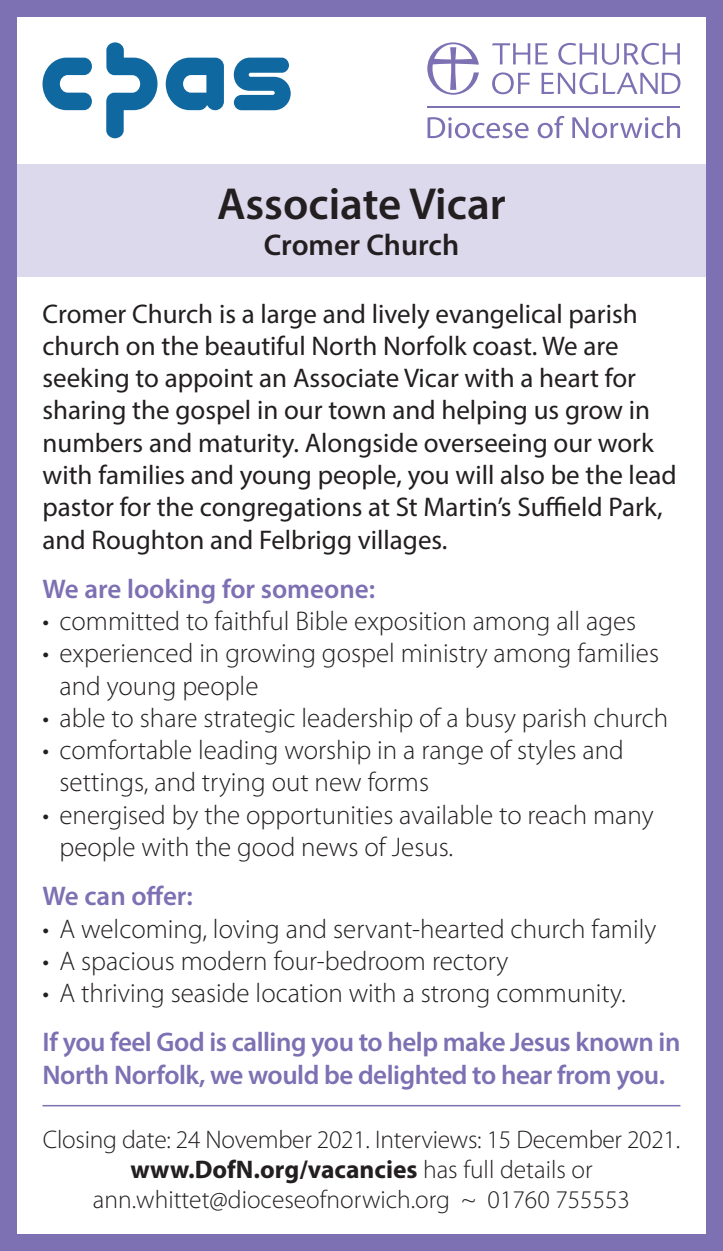
<style>
.page{position:relative;width:723px;height:1251px;background:#fff}
.page>*{position:absolute;margin:0;border:0;box-sizing:border-box;transform-origin:0 0}
.t1{font:600 45px "Myriad Pro";color:#231f20}
.t2{font:600 30px "Myriad Pro";color:#231f20}
.t3{font:300 27px/32.4px "Myriad Pro";color:#231f20}
.t4{font:27px/32.4px "Myriad Pro";color:#231f20}
.t5{font:600 27px/32.4px "Myriad Pro";letter-spacing:-.015em;color:#7d70b3}
.t6{font:300 25.5px "Myriad Pro";letter-spacing:-.01em;color:#231f20}
.t7{font:700 25.5px "Myriad Pro";color:#231f20}
.s1{font-weight:300}
</style>
<div class="page">
<div style="left:0;top:0;width:723px;height:1250px;background:#7d70b3"></div>
<div style="left:17px;top:17px;width:689px;height:1216px;background:#fff"></div>
<hr style="left:43px;top:1104px;width:637px;height:2px;background:#7d70b3">
<div style="left:17px;top:164px;width:689px;height:113px;background:#ddd9ec"></div>
<svg style="left:427px;top:42px;width:52px;height:53px"></svg>
<svg style="left:492px;top:43px;width:56px;height:21px"></svg>
<svg style="left:558px;top:43px;width:122px;height:22px"></svg>
<svg style="left:492px;top:72px;width:38px;height:22px"></svg>
<svg style="left:541px;top:72px;width:139px;height:22px"></svg>
<svg style="left:427px;top:117px;width:101px;height:21px"></svg>
<svg style="left:538px;top:116px;width:26px;height:22px"></svg>
<svg style="left:572px;top:116px;width:108px;height:22px"></svg>
<hr style="left:427px;top:106px;width:253px;height:2px;background:#7d70b3">
<svg style="left:43px;top:42px;width:248px;height:96px"></svg>
<p class="t1" style="left:217px;top:175px;width:290px">Associate Vicar</p>
<p class="t2" style="left:264px;top:226px;width:197px">Cromer Church</p>
<p class="t4" style="left:43px;top:297px;width:636px">Cromer Church is a large and lively evangelical parish church on the beautiful North Norfolk coast. We are seeking to appoint an Associate Vicar with a heart for sharing the gospel in our town and helping us grow in numbers and maturity. Alongside overseeing our work with families and young people, you will also be the lead pastor for the congregations at St Martin’s Suffield Park, and Roughton and Felbrigg villages.</p>
<p class="t5" style="left:43px;top:571px;width:334px">We are looking for someone:</p>
<p class="t3" style="left:43px;top:604px;width:595px">• committed to faithful Bible exposition among all ages</p>
<p class="t3" style="left:60px;top:636px;width:601px;text-indent:-17px">• experienced in growing gospel ministry among families and young people</p>
<p class="t3" style="left:43px;top:701px;width:627px">• able to share strategic leadership of a busy parish church</p>
<p class="t3" style="left:60px;top:733px;width:566px;text-indent:-17px">• comfortable leading worship in a range of styles and settings, and trying out new forms</p>
<p class="t3" style="left:60px;top:798px;width:595px;text-indent:-17px">• energised by the opportunities available to reach many people with the good news of Jesus.</p>
<p class="t5" style="left:43px;top:879px;width:152px">We can offer:</p>
<p class="t3" style="left:43px;top:911px;width:615px">• A welcoming, loving and servant-hearted church family</p>
<p class="t3" style="left:43px;top:944px;width:467px">• A spacious modern four-bedroom rectory</p>
<p class="t3" style="left:43px;top:976px;width:585px">• A thriving seaside location with a strong community.</p>
<p class="t5" style="left:43px;top:1025px;width:639px">If you feel God is calling you to help make Jesus known in<br>North Norfolk, we would be delighted to hear from you.</p>
<p class="t6" style="left:43px;top:1124px;width:639px">Closing date: 24 November 2021. Interviews: 15 December 2021.</p>
<p class="t7" style="left:130px;top:1152px;width:464px">www.DofN.org/vacancies <span class="s1">has full details or</span></p>
<p class="t6" style="left:93px;top:1184px;width:539px">ann.whittet@dioceseofnorwich.org ~ 01760 755553</p>
</div>
